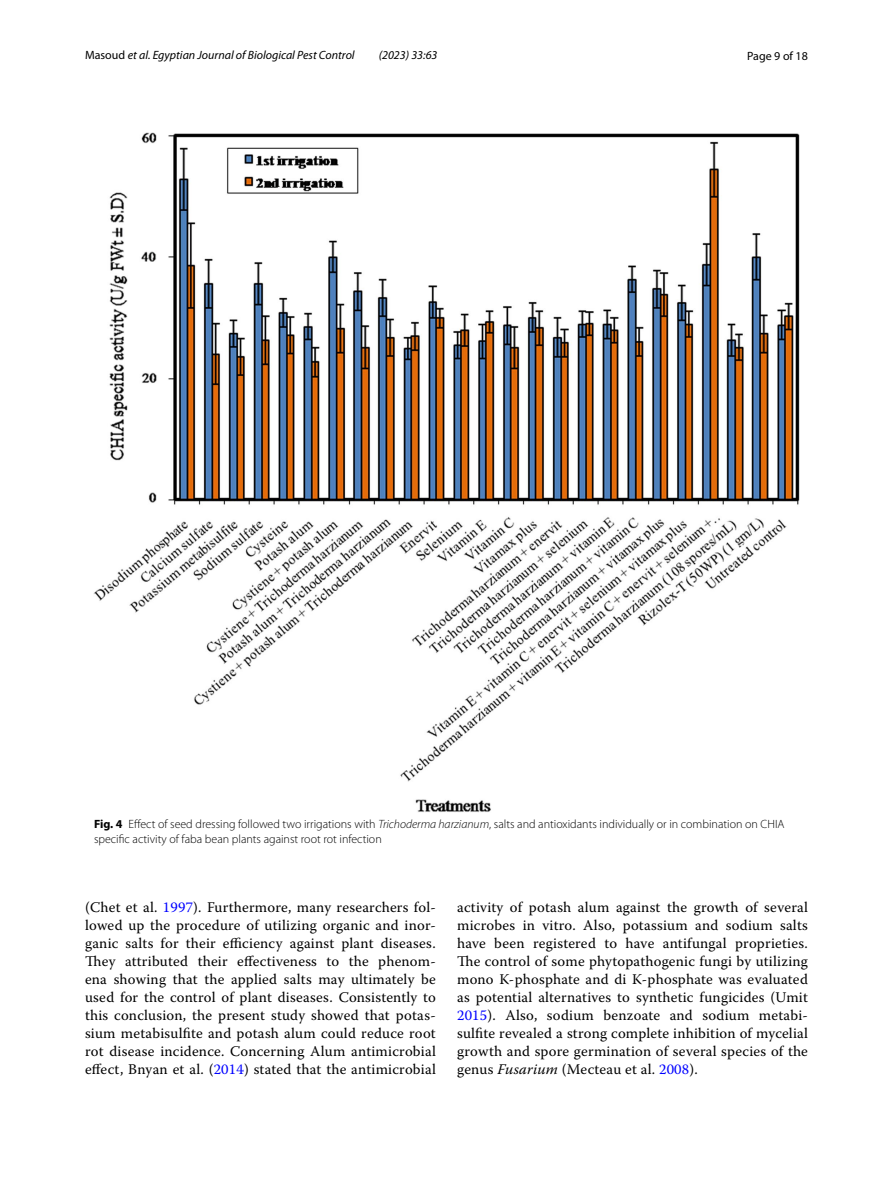
<style>
.page{position:relative;width:893px;height:1187px;background:#fff}
.page>*{position:absolute;margin:0;border:0;box-sizing:border-box;transform-origin:0 0}
.t1{font:14.7px/18px "Warnock Pro";letter-spacing:.015em;color:#000;text-align:justify}
.t2{font:300 12px/15px "Myriad Pro";color:#000}
.t3{font:italic 12px "Myriad Pro";color:#000}
.t4{font:12px "Myriad Pro";color:#000}
.s1{font-style:normal}
.s2{font-weight:700}
.s3{font-style:italic}
.s4{color:#00f}
</style>
<div class="page">
<img style="left:94px;top:133px;width:705px;height:679px">
<p class="t3" style="left:85px;top:48px;width:271px"><span class="s1">Masoud</span> et al. Egyptian Journal of Biological Pest Control</p>
<p class="t3" style="left:379px;top:48px;width:60px">(2023) 33:63</p>
<p class="t4" style="left:747px;top:48px;width:62px">Page 9 of 18</p>
<p class="t2" style="left:94px;top:816px;width:692px"><span class="s2">Fig. 4</span> Effect of seed dressing followed two irrigations with <span class="s3">Trichoderma harzianum</span>, salts and antioxidants individually or in combination on CHIA specific activity of faba bean plants against root rot infection</p>
<p class="t1" style="left:85px;top:897px;width:352px">(Chet et al. <span class="s4">1997</span>). Furthermore, many researchers fol&shy;lowed up the procedure of utilizing organic and inor&shy;ganic salts for their efficiency against plant diseases.<br>They attributed their effectiveness to the phenom&shy;ena showing that the applied salts may ultimately be used for the control of plant diseases. Consistently to this conclusion, the present study showed that potas&shy;sium metabisulfite and potash alum could reduce root rot disease incidence. Concerning Alum antimicrobial effect, Bnyan et al. (<span class="s4">2014</span>) stated that the antimicrobial</p>
<p class="t1" style="left:457px;top:897px;width:352px">activity of potash alum against the growth of several microbes in vitro. Also, potassium and sodium salts have been registered to have antifungal proprieties.<br>The control of some phytopathogenic fungi by utilizing mono K-phosphate and di K-phosphate was evaluated as potential alternatives to synthetic fungicides (Umit <span class="s4">2015</span>). Also, sodium benzoate and sodium metabi&shy;sulfite revealed a strong complete inhibition of mycelial growth and spore germination of several species of the genus <span class="s3">Fusarium</span> (Mecteau et al. <span class="s4">2008</span>).</p>
</div>
